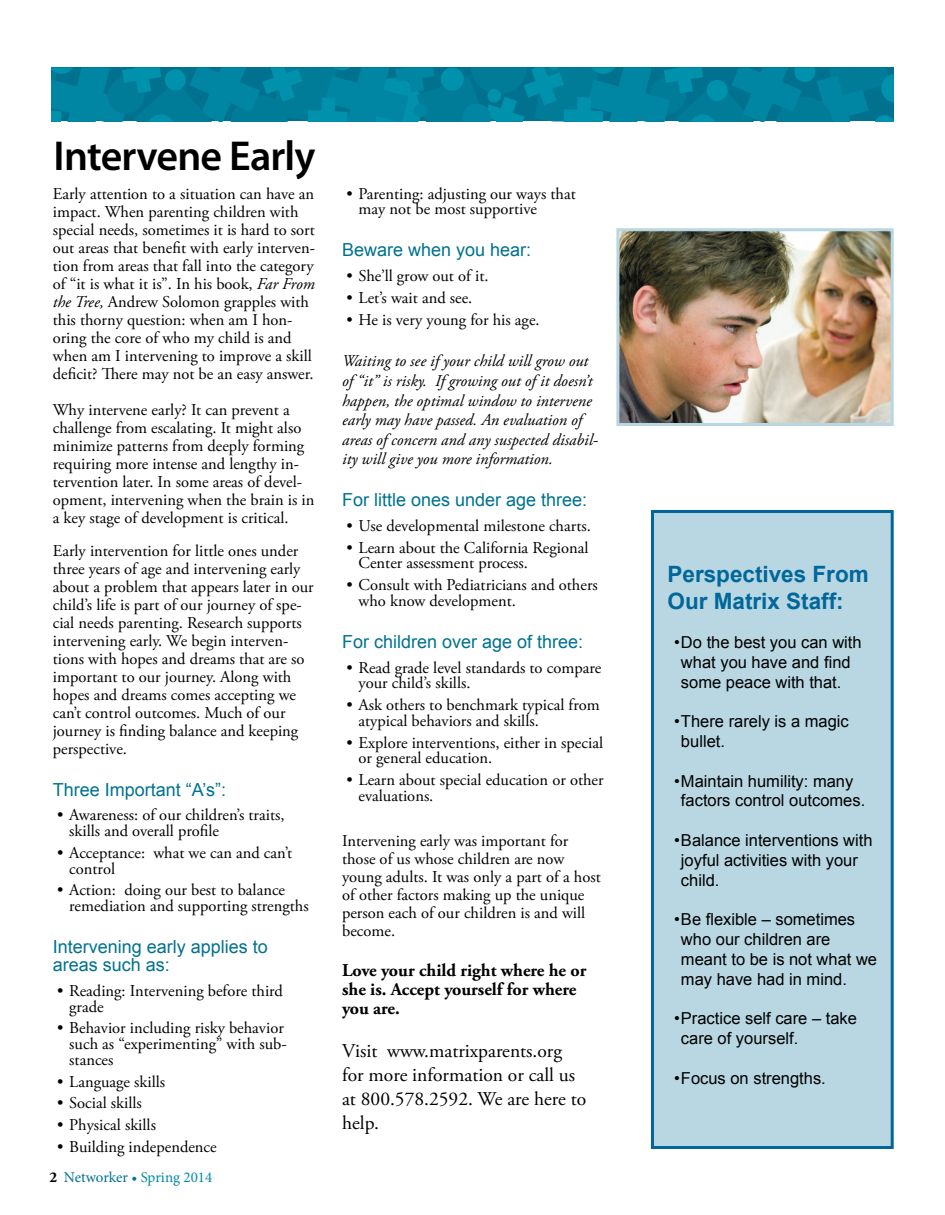
<style>
.page{position:relative;width:945px;height:1215px;background:#fff}
.page>*{position:absolute;margin:0;border:0;box-sizing:border-box;transform-origin:0 0}
.t1{font:600 42px "Myriad Pro";letter-spacing:-.02em;color:#000}
.t2{font:700 22.5px/27px "Arial";color:#01679a}
.t3{font:19.5px/24px "Adobe Garamond Pro";color:#000}
.t4{font:18px/18px "Arial";color:#00728f}
.t5{font:700 18px/19.5px "Adobe Garamond Pro";color:#000}
.t6{font:16.5px/18px "Adobe Garamond Pro";color:#000}
.t7{font:16.5px/19.8px "Arial";color:#000}
.t8{font:italic 16.5px/19.5px "Adobe Garamond Pro";color:#000}
.t9{font:15px "Minion Pro";color:#00728f}
.s1{font-style:italic}
.s2{font-family:"Adobe Garamond Pro";font-weight:700;color:#000}
.s3{color:#008ba7}
</style>
<div class="page">
<div style="left:652px;top:512px;width:240px;height:636px;background:#b8d7e2"></div>
<div style="left:651px;top:510px;width:243px;height:639px;border:3px solid #01679a"></div>
<svg style="left:51px;top:68px;width:843px;height:54px;background:#00819d"></svg>
<div style="left:413px;top:104px;width:14px;height:13px;background:#0086a2;border-radius:50%"></div>
<img style="left:616px;top:228px;width:278px;height:198px">
<h1 class="t1" style="left:54px;top:130px;width:263px">Intervene Early</h1>
<p class="t6" style="left:53px;top:185px;width:264px">Early attention to a situation can have an impact. When parenting children with special needs, sometimes it is hard to sort out areas that benefit with early interven&shy;tion from areas that fall into the category of “it is what it is”. In his book, <span class="s1">Far From the Tree,</span> Andrew Solomon grapples with this thorny question: when am I hon&shy;oring the core of who my child is and when am I intervening to improve a skill deficit? There may not be an easy answer.</p>
<p class="t6" style="left:53px;top:401px;width:263px">Why intervene early? It can prevent a challenge from escalating. It might also minimize patterns from deeply forming requiring more intense and lengthy in&shy;tervention later. In some areas of devel&shy;opment, intervening when the brain is in a key stage of development is critical.</p>
<p class="t6" style="left:53px;top:542px;width:262px">Early intervention for little ones under three years of age and intervening early about a problem that appears later in our child’s life is part of our journey of spe&shy;cial needs parenting. Research supports intervening early. We begin interven&shy;tions with hopes and dreams that are so important to our journey. Along with hopes and dreams comes accepting we can’t control outcomes. Much of our journey is finding balance and keeping perspective.</p>
<p class="t4" style="left:53px;top:780px;width:175px">Three Important “A’s”:</p>
<p class="t6" style="left:69px;top:808px;width:217px;line-height:15.8px;text-indent:-12px">• Awareness: of our children’s traits, skills and overall profile</p>
<p class="t6" style="left:69px;top:845px;width:225px;line-height:15.8px;text-indent:-12px">• Acceptance: what we can and can’t control</p>
<p class="t6" style="left:69px;top:883px;width:241px;line-height:15.8px;text-indent:-12px">• Action: doing our best to balance remediation and supporting strengths</p>
<p class="t4" style="left:53px;top:938px;width:217px">Intervening early applies to areas such as:</p>
<p class="t6" style="left:69px;top:983px;width:215px;line-height:15.8px;text-indent:-12px">• Reading: Intervening before third grade</p>
<p class="t6" style="left:69px;top:1021px;width:219px;line-height:15.8px;text-indent:-12px">• Behavior including risky behavior such as “experimenting” with sub&shy;stances</p>
<p class="t6" style="left:57px;top:1073px;width:109px">• Language skills</p>
<p class="t6" style="left:57px;top:1095px;width:86px">• Social skills</p>
<p class="t6" style="left:57px;top:1116px;width:100px">• Physical skills</p>
<p class="t6" style="left:57px;top:1138px;width:161px">• Building independence</p>
<p class="t9" style="left:49px;top:1167px;width:164px"><span class="s2">2</span> Networker • <span class="s3">Spring 2014</span></p>
<p class="t6" style="left:359px;top:186px;width:219px;line-height:15.8px;text-indent:-12px">• Parenting: adjusting our ways that may not be most supportive</p>
<p class="t4" style="left:342px;top:241px;width:191px">Beware when you hear:</p>
<p class="t6" style="left:347px;top:267px;width:143px">• She’ll grow out of it.</p>
<p class="t6" style="left:347px;top:289px;width:127px">• Let’s wait and see.</p>
<p class="t6" style="left:347px;top:311px;width:195px">• He is very young for his age.</p>
<p class="t8" style="left:342px;top:352px;width:258px">Waiting to see if your child will grow out of “it” is risky. If growing out of it doesn’t happen, the optimal window to intervene early may have passed. An evaluation of areas of concern and any suspected disabil&shy;ity will give you more information.</p>
<p class="t4" style="left:342px;top:491px;width:247px">For little ones under age three:</p>
<p class="t6" style="left:347px;top:517px;width:246px">• Use developmental milestone charts.</p>
<p class="t6" style="left:359px;top:540px;width:231px;line-height:15.8px;text-indent:-12px">• Learn about the California Regional<br>Center assessment process.</p>
<p class="t6" style="left:359px;top:577px;width:241px;line-height:15.8px;text-indent:-12px">• Consult with Pediatricians and others who know development.</p>
<p class="t4" style="left:342px;top:633px;width:243px">For children over age of three:</p>
<p class="t6" style="left:359px;top:660px;width:244px;line-height:15.8px;text-indent:-12px">• Read grade level standards to compare your child’s skills.</p>
<p class="t6" style="left:359px;top:697px;width:243px;line-height:15.8px;text-indent:-12px">• Ask others to benchmark typical from atypical behaviors and skills.</p>
<p class="t6" style="left:359px;top:735px;width:246px;line-height:15.8px;text-indent:-12px">• Explore interventions, either in special or general education.</p>
<p class="t6" style="left:359px;top:773px;width:247px;line-height:15.8px;text-indent:-12px">• Learn about special education or other evaluations.</p>
<p class="t6" style="left:342px;top:832px;width:260px">Intervening early was important for those of us whose children are now young adults. It was only a part of a host of other factors making up the unique person each of our children is and will become.</p>
<p class="t5" style="left:342px;top:960px;width:246px">Love your child right where he or she is. Accept yourself for where you are.</p>
<p class="t3" style="left:342px;top:1039px;width:246px">Visit www.matrixparents.org for more information or call us at 800.578.2592. We are here to help.</p>
<h2 class="t2" style="left:668px;top:562px;width:203px">Perspectives From<br>Our Matrix Staff:</h2>
<p class="t7" style="left:681px;top:632px;width:182px;text-indent:-7px">• Do the best you can with what you have and find some peace with that.</p>
<p class="t7" style="left:681px;top:712px;width:169px;text-indent:-7px">• There rarely is a magic bullet.</p>
<p class="t7" style="left:681px;top:771px;width:186px;text-indent:-7px">• Maintain humility: many factors control outcomes.</p>
<p class="t7" style="left:681px;top:830px;width:193px;text-indent:-7px">• Balance interventions with joyful activities with your child.</p>
<p class="t7" style="left:681px;top:910px;width:198px;text-indent:-7px">• Be flexible – sometimes who our children are meant to be is not what we may have had in mind.</p>
<p class="t7" style="left:681px;top:1009px;width:178px;text-indent:-7px">• Practice self care – take care of yourself.</p>
<p class="t7" style="left:674px;top:1068px;width:153px">• Focus on strengths.</p>
</div>
